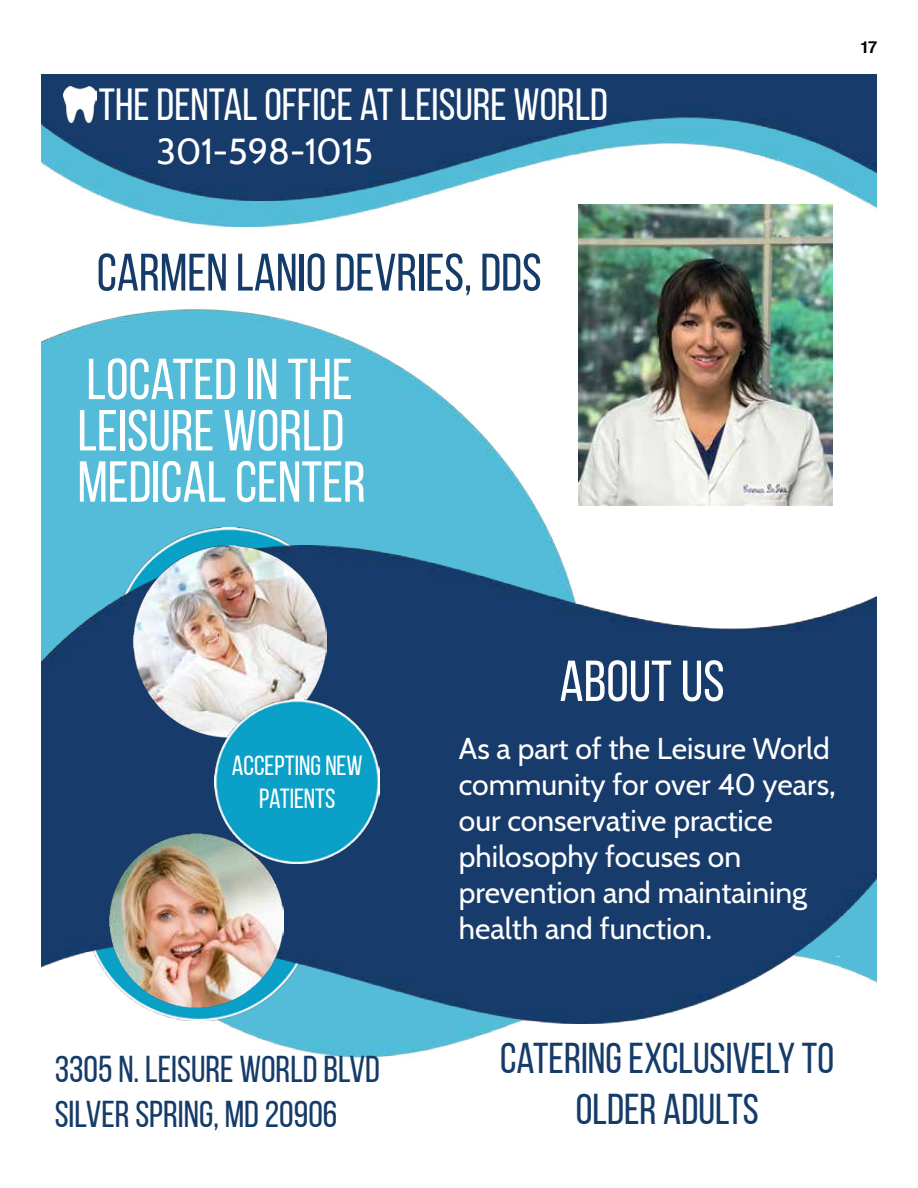
<style>
.page{position:relative;width:918px;height:1188px;background:#fff}
.page>*{position:absolute;margin:0;border:0;box-sizing:border-box;transform-origin:0 0}
.t1{font:57.6px/51.3px "Bebas Neue";color:#fff}
.t2{font:52.65px "Bebas Neue";color:#153b69}
.t3{font:44.85px "Bebas Neue";color:#fff}
.t4{font:43.05px/51.6px "Bebas Neue";color:#153b69;text-align:center}
.t5{font:37.35px/44.7px "Bebas Neue";color:#153b69}
.t6{font:36px "Cabin";color:#fff}
.t7{font:30px/36px "Cabin";color:#fff}
.t8{font:27.6px/33.2px "Bebas Neue";color:#fff;text-align:center}
.t9{font:700 16.5px "Helvetica";color:#000}
</style>
<div class="page">
<img style="left:41px;top:201px;width:562px;height:344px">
<img style="left:225px;top:1024px;width:288px;height:34px">
<img style="left:41px;top:74px;width:836px;height:127px">
<img style="left:115px;top:527px;width:229px;height:18px">
<img style="left:41px;top:545px;width:836px;height:479px">
<img style="left:110px;top:833px;width:174px;height:175px">
<img style="left:134px;top:545px;width:192px;height:193px">
<img style="left:214px;top:699px;width:165px;height:165px">
<img style="left:63px;top:87px;width:34px;height:35px">
<img style="left:578px;top:204px;width:255px;height:301px">
<h3 class="t3" style="left:99px;top:81px;width:511px">THEDENTAL OFFICE AT LEISURE WORLD</h3>
<p class="t6" style="left:157px;top:123px;width:218px">301-598-1015</p>
<h2 class="t2" style="left:97px;top:244px;width:446px">CARMEN LANIO DEVRIES, DDS</h2>
<h1 class="t1" style="left:78px;top:353px;width:290px">LOCATEDIN THE<br>LEISURE WORLD<br>MEDICALCENTER</h1>
<p class="t9" style="left:860px;top:34px;width:19px">17</p>
<p class="t8" style="left:232px;top:748px;width:132px">ACCEPTING NEW<br>PATIENTS</p>
<p class="t5" style="left:55px;top:1047px;width:327px">3305 N.LEISURE WORLDBLVD<br>SILVERSPRING, MD20906</p>
<h1 class="t1" style="left:559px;top:655px;width:167px">ABOUTUS</h1>
<p class="t7" style="left:459px;top:728px;width:378px">As a part of the Leisure World community for over 40 years, our conservative practice philosophy focuses on prevention and maintaining health and function.</p>
<h3 class="t4" style="left:500px;top:1032px;width:335px">CATERING EXCLUSIVELY TO<br>OLDER ADULTS</h3>
</div>
